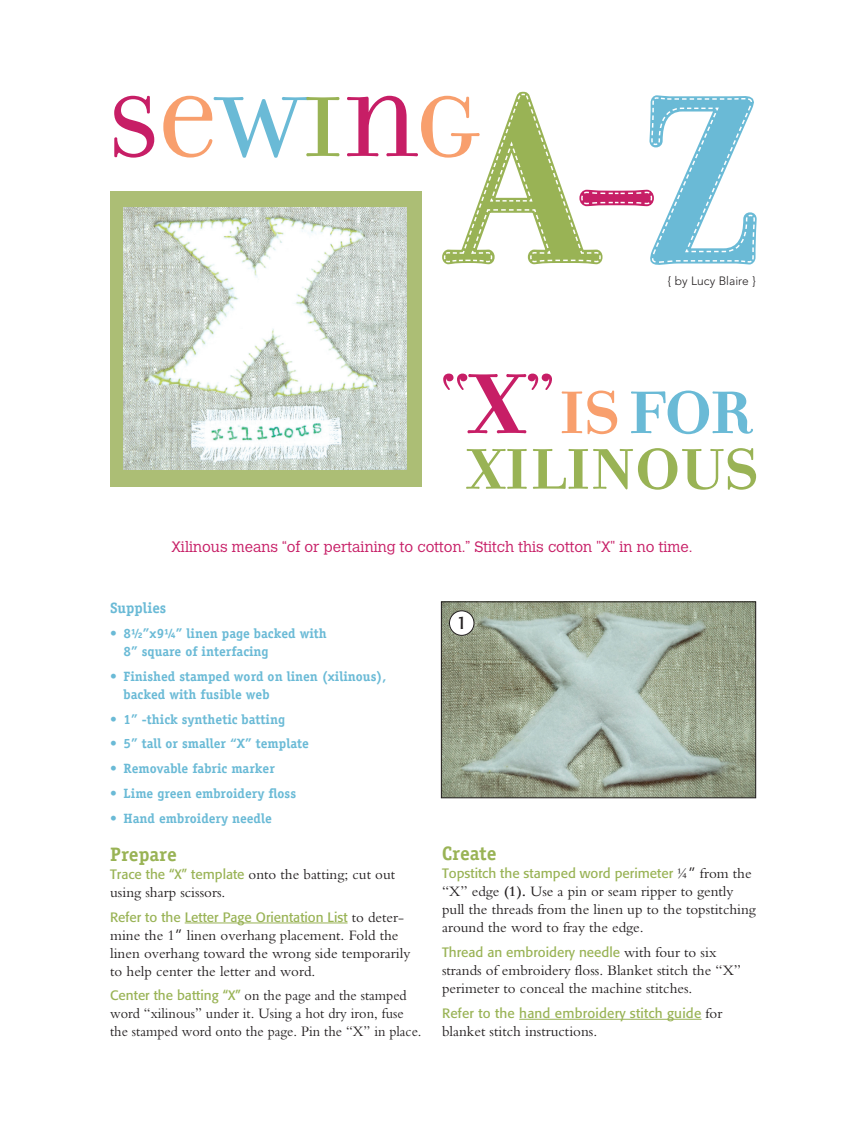
<style>
.page{position:relative;width:864px;height:1134px;background:#fff}
.page>*{position:absolute;margin:0;border:0;box-sizing:border-box;transform-origin:0 0}
.t1{font:91.65px "Filosofia Unicase";color:#c71e66;scale:1.07 1}
.t2{font:700 64.65px "Filosofia";letter-spacing:-.02em;color:#6abad6;scale:1.07 1}
.t3{font:700 61.65px "Filosofia";color:#99b355;scale:1.07 1}
.HTB1{font:700 19.5px "Officina Serif";color:#99b355}
.t4{font:17.85px "Formata";color:#231f20}
.HTB1-2{font:15px/18px "Bembo";color:#231f20}
.HTB1-3{font:15px/18px "Bembo";color:#231f20;scale:.95 1}
.Intro{font:300 15px "Calvert";color:#c71e66}
.HTB1-4{font:700 15px "Officina Serif";color:#6abad6}
.Supplies{font:700 13.5px/18px "Officina Serif";color:#6abad6}
.HTB1-5{font:13.5px "Formata";color:#99b355}
.A{font:300 12px "Avenir";color:#231f20}
.s1{color:#f89f6d}
.s2{color:#6abad6}
.s3{color:#99b355}
.s4{font-size:91.65px;color:#c71e66}
.s5{font-family:"Formata";font-size:13.5px;color:#99b355}
.s6{font-family:"Bembo";font-size:15px;color:#231f20}
.s7{font-family:"Avenir"}
.s8{font-family:"Avenir";font-size:15px;color:#231f20}
.s9{font-weight:600}
</style>
<div class="page">
<hr style="left:185px;top:923px;width:163px;height:1px;background:#99b355">
<hr style="left:519px;top:1019px;width:183px;height:1px;background:#99b355">
<svg style="left:442px;top:91px;width:315px;height:174px"></svg>
<div style="left:110px;top:191px;width:312px;height:296px;background:#acbe75"></div>
<img style="left:123px;top:207px;width:284px;height:262px">
<img style="left:443px;top:604px;width:311px;height:192px">
<div style="left:441px;top:602px;width:315px;height:196px;border:1px solid #231f20"></div>
<div style="left:449px;top:611px;width:25px;height:24px;background:#fff;border-radius:50%"></div>
<div style="left:449px;top:611px;width:25px;height:25px;border:1px solid #231f20;border-radius:50%"></div>
<p class="t1" style="left:108px;top:72px;width:348px">S<span class="s1">E</span><span class="s2">W</span><span class="s3">I</span>N<span class="s1">G</span></p>
<p class="A" style="left:668px;top:274px;width:90px">{ by Lucy Blaire }</p>
<p class="t2" style="left:438px;top:374px;width:295px"><sup>“</sup><span class="s4">X</span><sup>”</sup><span class="s1">IS</span>FOR</p>
<p class="t3" style="left:468px;top:432px;width:273px">XILINOUS</p>
<p class="Intro" style="left:171px;top:539px;width:523px">Xilinous means “of or pertaining to cotton.” Stitch this cotton "X" in no time.</p>
<p class="HTB1-4" style="left:110px;top:599px;width:58px">Supplies</p>
<p class="Supplies" style="left:124px;top:624px;width:205px;text-indent:-14px">• 8½”x9¼” linen page backed with<br>8” square of interfacing</p>
<p class="Supplies" style="left:124px;top:667px;width:264px;text-indent:-14px">• Finished stamped word on linen (xilinous), backed with fusible web</p>
<p class="Supplies" style="left:110px;top:710px;width:176px">• 1” -thick synthetic batting</p>
<p class="Supplies" style="left:110px;top:735px;width:200px">• 5” tall or smaller “X” template</p>
<p class="Supplies" style="left:110px;top:759px;width:166px">• Removable fabric marker</p>
<p class="Supplies" style="left:110px;top:784px;width:187px">• Lime green embroidery floss</p>
<p class="Supplies" style="left:110px;top:809px;width:163px">• Hand embroidery needle</p>
<p class="HTB1" style="left:110px;top:842px;width:68px">Prepare</p>
<p class="HTB1-2" style="left:110px;top:865px;width:287px"><span class="s5">Trace the “X” template</span> onto the batting; cut out using sharp scissors.</p>
<p class="HTB1-5" style="left:110px;top:909px;width:295px">Refer to the Letter Page Orientation List <span class="s6">to deter-</span></p>
<p class="HTB1-2" style="left:110px;top:926px;width:302px">mine the 1<span class="s7">”</span> linen overhang placement. Fold the linen overhang toward the wrong side temporarily to help center the letter and word.</p>
<p class="HTB1-3" style="left:110px;top:986px;width:329px"><span class="s5">Center the batting “X”</span> on the page and the stamped word “xilinous” under it. Using a hot dry iron, fuse the stamped word onto the page. Pin the “X” in place.</p>
<p class="t4" style="left:457px;top:612px;width:12px">1</p>
<p class="HTB1" style="left:442px;top:842px;width:56px">Create</p>
<p class="HTB1-5" style="left:442px;top:865px;width:311px">Topstitch the stamped word perimeter <span class="s6">¼</span><span class="s8">”</span> <span class="s6">from the</span></p>
<p class="HTB1-2" style="left:442px;top:882px;width:315px">“X” edge <span class="s9">(1).</span> Use a pin or seam ripper to gently pull the threads from the linen up to the topstitching around the word to fray the edge.</p>
<p class="HTB1-5" style="left:442px;top:944px;width:276px">Thread an embroidery needle <span class="s6">with four to six</span></p>
<p class="HTB1-2" style="left:442px;top:961px;width:301px">strands of embroidery floss. Blanket stitch the “X” perimeter to conceal the machine stitches.</p>
<p class="HTB1-5" style="left:442px;top:1005px;width:282px">Refer to the hand embroidery stitch guide <span class="s6">for</span></p>
<p class="HTB1-2" style="left:442px;top:1022px;width:157px">blanket stitch instructions.</p>
</div>
